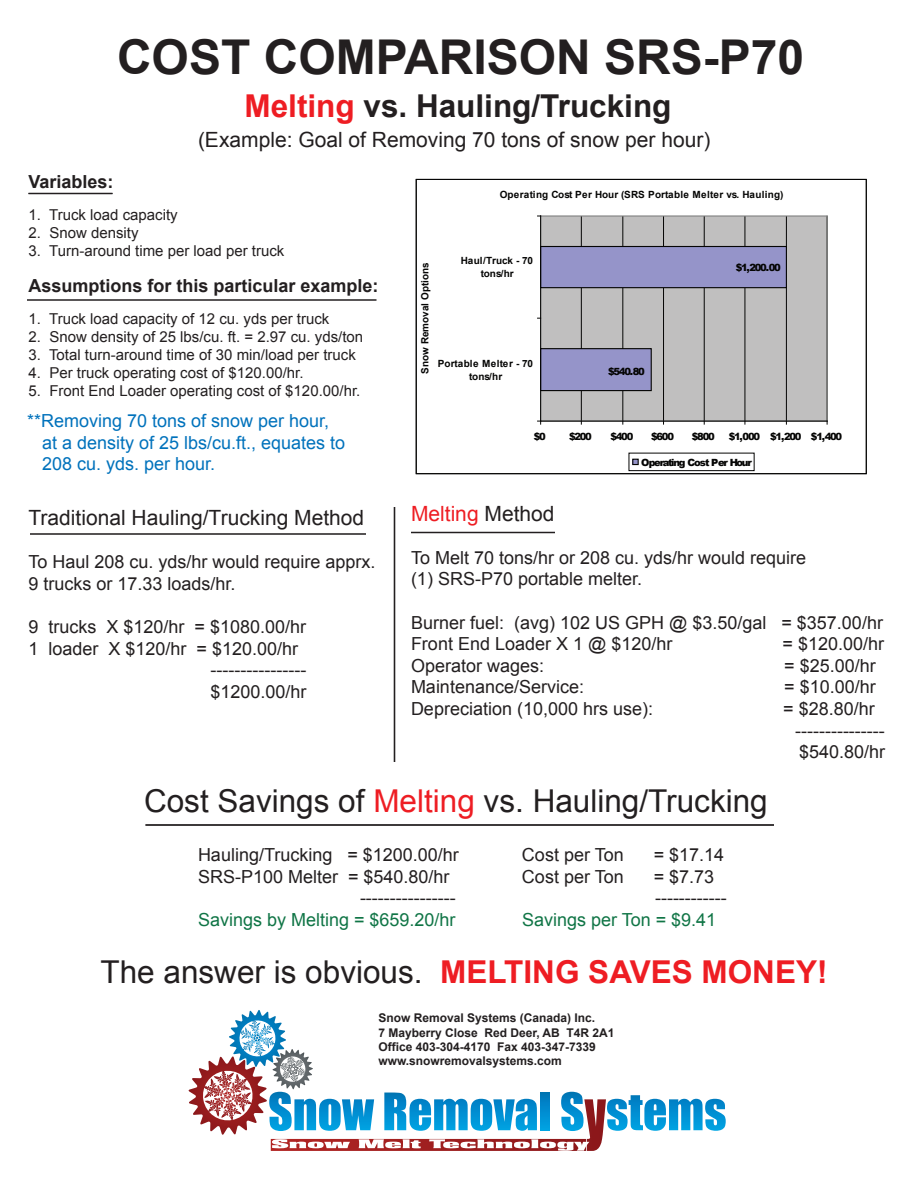
<style>
.page{position:relative;width:918px;height:1188px;background:#fff}
.page>*{position:absolute;margin:0;border:0;box-sizing:border-box;transform-origin:0 0}
.t1{font:700 48px "Arial";color:#231f20}
.t2{font:31.5px "Arial";color:#231f20}
.t3{font:700 31.5px "Arial";color:#231f20}
.t4{font:21px "Arial";color:#231f20}
.t5{font:21px "Arial";color:#ee1d23}
.t6{font:18px/21.6px "Arial";color:#231f20}
.t7{font:18px/21.6px "Arial";color:#0072bc}
.t8{font:700 18px "Arial";color:#231f20}
.t9{font:18px "Arial";color:#107546}
.t10{font:15px "Arial";color:#231f20}
.t11{font:700 12px/14.4px "Arial";color:#231f20}
.t12{font:700 10.05px "Arial";letter-spacing:.005em;color:#050504}
.t13{font:700 9.9px/12.9px "Arial";letter-spacing:.005em;color:#050504;text-align:center}
.t14{font:900 9.9px "Arial";letter-spacing:-.13em;color:#050504}
.s1{color:#ee1d23}
.s2{color:#231f20}
.s3{font-weight:700;color:#ee1d23}
</style>
<div class="page">
<hr style="left:28px;top:193px;width:84px;height:1px;background:#231f20">
<hr style="left:27px;top:299px;width:349px;height:2px;background:#231f20">
<hr style="left:30px;top:533px;width:336px;height:2px;background:#231f20">
<hr style="left:411px;top:532px;width:144px;height:1px;background:#231f20">
<hr style="left:394px;top:507px;width:1px;height:255px;background:#231f20">
<hr style="left:146px;top:824px;width:628px;height:2px;background:#231f20">
<svg style="left:188px;top:1010px;width:538px;height:141px"></svg>
<div style="left:541px;top:216px;width:286px;height:205px;background:#c0bfbf"></div>
<hr style="left:581px;top:216px;width:1px;height:205px;background:#050504">
<hr style="left:623px;top:216px;width:1px;height:205px;background:#050504">
<hr style="left:663px;top:216px;width:1px;height:205px;background:#050504">
<hr style="left:704px;top:216px;width:1px;height:205px;background:#050504">
<hr style="left:745px;top:216px;width:1px;height:205px;background:#050504">
<hr style="left:786px;top:216px;width:1px;height:205px;background:#050504">
<hr style="left:541px;top:215px;width:286px;height:2px;background:#808180">
<hr style="left:827px;top:216px;width:1px;height:205px;background:#808180">
<div style="left:541px;top:349px;width:110px;height:42px;background:#9594c9"></div>
<div style="left:541px;top:348px;width:111px;height:43px;border:1px solid #050504"></div>
<div style="left:541px;top:247px;width:245px;height:41px;background:#9594c9"></div>
<div style="left:541px;top:246px;width:246px;height:42px;border:1px solid #050504"></div>
<hr style="left:541px;top:421px;width:286px;height:1px;background:#050504">
<hr style="left:540px;top:216px;width:1px;height:205px;background:#050504">
<div style="left:629px;top:453px;width:125px;height:18px;border:1px solid #050504"></div>
<div style="left:632px;top:459px;width:7px;height:6px;border:1px solid #050504"></div>
<div style="left:416px;top:179px;width:450px;height:295px;border:1px solid #050504"></div>
<h1 class="t1" style="left:117px;top:25px;width:689px">COST COMPARISON SRS-P70</h1>
<h2 class="t3" style="left:244px;top:85px;width:429px"><span class="s1">Melting</span> vs. Hauling/Trucking</h2>
<p class="t4" style="left:198px;top:126px;width:514px">(Example: Goal of Removing 70 tons of snow per hour)</p>
<p class="t8" style="left:28px;top:169px;width:87px">Variables:</p>
<p class="t10" style="left:28px;top:205px;width:151px">1. Truck load capacity</p>
<p class="t10" style="left:28px;top:223px;width:112px">2. Snow density</p>
<p class="t10" style="left:28px;top:241px;width:257px">3. Turn-around time per load per truck</p>
<p class="t8" style="left:28px;top:274px;width:352px">Assumptions for this particular example:</p>
<p class="t10" style="left:28px;top:309px;width:302px">1. Truck load capacity of 12 cu. yds per truck</p>
<p class="t10" style="left:28px;top:327px;width:336px">2. Snow density of 25 lbs/cu. ft. = 2.97 cu. yds/ton</p>
<p class="t10" style="left:28px;top:345px;width:329px">3. Total turn-around time of 30 min/load per truck</p>
<p class="t10" style="left:28px;top:363px;width:277px">4. Per truck operating cost of $120.00/hr.</p>
<p class="t10" style="left:28px;top:381px;width:333px">5. Front End Loader operating cost of $120.00/hr.</p>
<p class="t7" style="left:42px;top:410px;width:305px;text-indent:-15px">**Removing 70 tons of snow per hour, at a density of 25 lbs/cu.ft., equates to<br>208 cu. yds. per hour.</p>
<p class="t4" style="left:28px;top:504px;width:337px">Traditional Hauling/Trucking Method</p>
<p class="t6" style="left:28px;top:551px;width:349px">To Haul 208 cu. yds/hr would require apprx.<br>9 trucks or 17.33 loads/hr.</p>
<p class="t6" style="left:28px;top:616px;width:279px">9 trucks X $120/hr = $1080.00/hr</p>
<p class="t6" style="left:28px;top:638px;width:271px">1 loader X $120/hr = $120.00/hr</p>
<p class="t6" style="left:211px;top:659px;width:97px">----------------</p>
<p class="t6" style="left:211px;top:681px;width:98px">$1200.00/hr</p>
<p class="t13" style="left:500px;top:188px;width:285px">Operating Cost Per Hour (SRS Portable Melter vs. Hauling)</p>
<p class="t13" style="left:461px;top:255px;width:74px">Haul/Truck - 70 tons/hr</p>
<p class="t12" style="left:418px;top:374px;width:113px;rotate:-90deg">Snow Removal Options</p>
<p class="t14" style="left:736px;top:260px;width:47px">$1,200.00</p>
<p class="t13" style="left:438px;top:357px;width:97px">Portable Melter - 70 tons/hr</p>
<p class="t14" style="left:608px;top:364px;width:38px">$540.80</p>
<p class="t14" style="left:534px;top:429px;width:14px">$0</p>
<p class="t14" style="left:569px;top:429px;width:24px">$200</p>
<p class="t14" style="left:611px;top:429px;width:24px">$400</p>
<p class="t14" style="left:651px;top:429px;width:24px">$600</p>
<p class="t14" style="left:692px;top:429px;width:24px">$800</p>
<p class="t14" style="left:729px;top:429px;width:115px">$1,000 $1,200 $1,400</p>
<p class="t14" style="left:641px;top:455px;width:112px">Operating Cost Per Hour</p>
<p class="t5" style="left:411px;top:499px;width:145px">Melting <span class="s2">Method</span></p>
<p class="t6" style="left:411px;top:547px;width:397px">To Melt 70 tons/hr or 208 cu. yds/hr would require (1) SRS-P70 portable melter.</p>
<p class="t6" style="left:411px;top:612px;width:474px">Burner fuel: (avg) 102 US GPH @ $3.50/gal = $357.00/hr<br>Front End Loader X 1 @ $120/hr</p>
<p class="t6" style="left:783px;top:633px;width:103px">= $120.00/hr</p>
<p class="t6" style="left:411px;top:655px;width:135px">Operator wages:</p>
<p class="t6" style="left:784px;top:655px;width:93px">= $25.00/hr</p>
<p class="t6" style="left:411px;top:676px;width:175px">Maintenance/Service:</p>
<p class="t6" style="left:784px;top:676px;width:93px">= $10.00/hr</p>
<p class="t6" style="left:411px;top:698px;width:244px">Depreciation (10,000 hrs use):</p>
<p class="t6" style="left:795px;top:698px;width:92px;text-indent:-12px">= $28.80/hr --------------- $540.80/hr</p>
<h2 class="t2" style="left:144px;top:780px;width:625px">Cost Savings of <span class="s1">Melting</span> vs. Hauling/Trucking</h2>
<p class="t6" style="left:198px;top:844px;width:262px">Hauling/Trucking = $1200.00/hr</p>
<p class="t6" style="left:522px;top:844px;width:103px">Cost per Ton</p>
<p class="t6" style="left:654px;top:844px;width:72px">= $17.14</p>
<p class="t6" style="left:198px;top:866px;width:253px">SRS-P100 Melter = $540.80/hr</p>
<p class="t6" style="left:522px;top:866px;width:103px">Cost per Ton</p>
<p class="t6" style="left:654px;top:866px;width:62px">= $7.73</p>
<p class="t6" style="left:360px;top:887px;width:97px">----------------</p>
<p class="t6" style="left:655px;top:887px;width:73px">------------</p>
<p class="t9" style="left:198px;top:908px;width:259px">Savings by Melting = $659.20/hr</p>
<p class="t9" style="left:522px;top:908px;width:196px">Savings per Ton = $9.41</p>
<h2 class="t2" style="left:100px;top:951px;width:729px">The answer is obvious. <span class="s3">MELTING SAVES MONEY!</span></h2>
<p class="t11" style="left:378px;top:1011px;width:238px">Snow Removal Systems (Canada) Inc.<br>7 Mayberry Close Red Deer, AB T4R 2A1<br>Office 403-304-4170 Fax 403-347-7339 www.snowremovalsystems.com</p>
</div>
